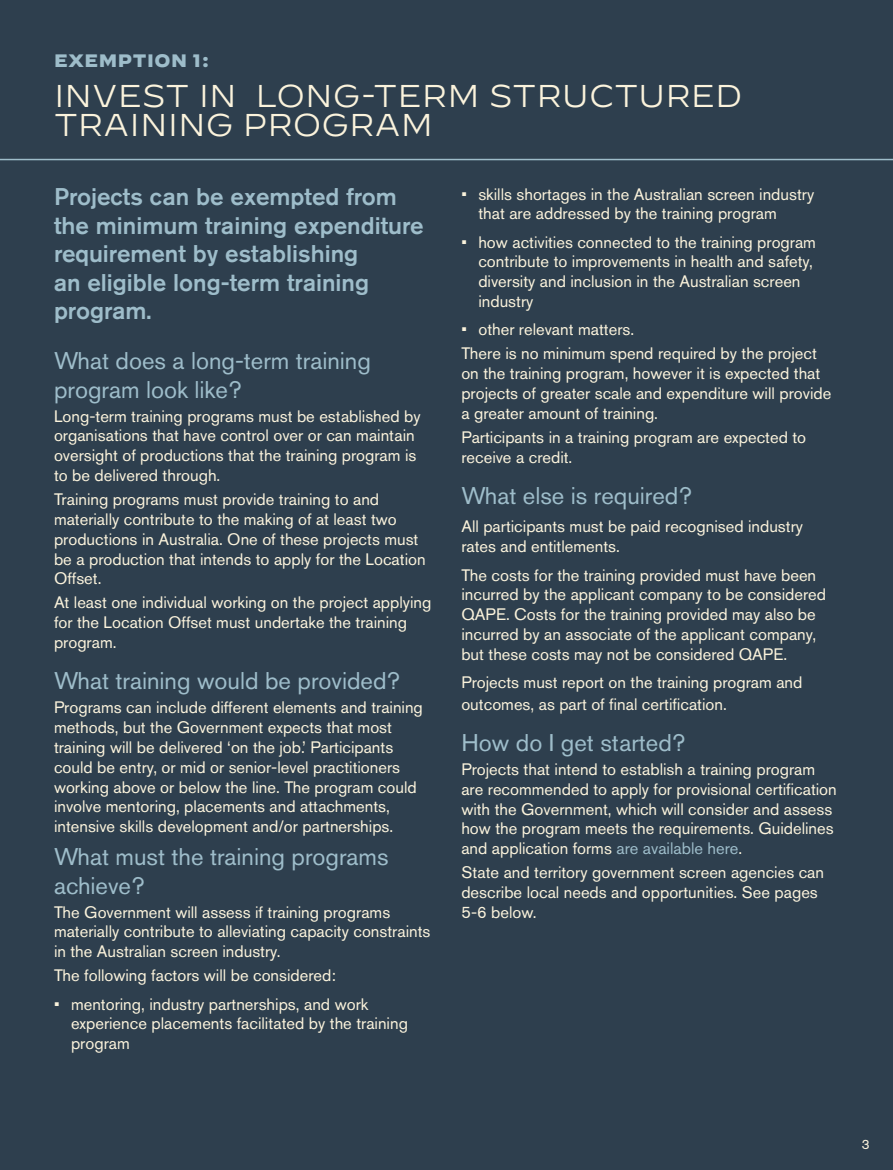
<style>
.page{position:relative;width:893px;height:1170px;background:#fff}
.page>*{position:absolute;margin:0;border:0;box-sizing:border-box;transform-origin:0 0}
.Agency_-_Body{font:300 31.5px/28.5px "Decimal";color:#fbf3dc}
.Sub_heading{font:500 24px/28.5px "Akzidenz Grotesk Std";color:#9ebdca}
.Headings{font:24px/28.5px "Akzidenz Grotesk Std";color:#9ebdca}
.Body_copy_11pt_beige{font:24px/28.5px "Akzidenz Grotesk Std";color:#9ebdca}
.Agency_-_Body-2{font:900 18px "Decimal";letter-spacing:.03em;color:#9ebdca}
.Body_copy_11pt_beige-2{font:16.5px/19.8px "Akzidenz Grotesk Std";color:#fbf3dc}
.Bullet_Body_11pt_beige{font:16.5px/19.8px "Akzidenz Grotesk Std";color:#fbf3dc}
.t1{font:13.5px "Akzidenz Grotesk Std";color:#fbf3dc}
.s1{color:#9ebdca}
</style>
<div class="page">
<div style="left:0;top:0;width:893px;height:1169px;background:#2e3f4e"></div>
<hr style="left:0;top:159px;width:893px;height:1px;background:#9ebdca">
<p class="Agency_-_Body-2" style="left:54px;top:51px;width:157px">EXEMPTION 1:</p>
<p class="Agency_-_Body" style="left:54px;top:82px;width:690px">INVEST IN LONG-TERM STRUCTURED<br>TRAINING PROGRAM</p>
<p class="Sub_heading" style="left:54px;top:182px;width:371px">Projects can be exempted from the minimum training expenditure requirement by establishing<br>an eligible long-term training program.</p>
<p class="Headings" style="left:54px;top:346px;width:318px">What does a long-term training program look like?</p>
<p class="Body_copy_11pt_beige-2" style="left:54px;top:406px;width:368px">Long-term training programs must be established by organisations that have control over or can maintain oversight of productions that the training program is to be delivered through.</p>
<p class="Body_copy_11pt_beige-2" style="left:54px;top:489px;width:373px">Training programs must provide training to and materially contribute to the making of at least two productions in Australia. One of these projects must be a production that intends to apply for the Location Offset.</p>
<p class="Body_copy_11pt_beige-2" style="left:54px;top:592px;width:379px">At least one individual working on the project applying for the Location Offset must undertake the training program.</p>
<p class="Headings" style="left:54px;top:666px;width:347px">What training would be provided?</p>
<p class="Body_copy_11pt_beige-2" style="left:54px;top:697px;width:370px">Programs can include different elements and training methods, but the Government expects that most training will be delivered ‘on the job.’ Participants could be entry, or mid or senior-level practitioners working above or below the line. The program could involve mentoring, placements and attachments, intensive skills development and/or partnerships.</p>
<p class="Body_copy_11pt_beige" style="left:54px;top:842px;width:336px">What must the training programs achieve?</p>
<p class="Body_copy_11pt_beige-2" style="left:54px;top:901px;width:378px">The Government will assess if training programs materially contribute to alleviating capacity constraints in the Australian screen industry.</p>
<p class="Body_copy_11pt_beige-2" style="left:54px;top:965px;width:283px">The following factors will be considered:</p>
<p class="Body_copy_11pt_beige-2" style="left:71px;top:993px;width:338px;text-indent:-17px">• mentoring, industry partnerships, and work experience placements facilitated by the training program</p>
<p class="Body_copy_11pt_beige-2" style="left:478px;top:184px;width:337px;text-indent:-17px">• skills shortages in the Australian screen industry that are addressed by the training program</p>
<p class="Body_copy_11pt_beige-2" style="left:478px;top:232px;width:339px;text-indent:-17px">• how activities connected to the training program contribute to improvements in health and safety, diversity and inclusion in the Australian screen industry</p>
<p class="Body_copy_11pt_beige-2" style="left:461px;top:319px;width:174px">• other relevant matters.</p>
<p class="Body_copy_11pt_beige-2" style="left:461px;top:344px;width:371px">There is no minimum spend required by the project on the training program, however it is expected that projects of greater scale and expenditure will provide a greater amount of training.</p>
<p class="Body_copy_11pt_beige-2" style="left:461px;top:427px;width:346px">Participants in a training program are expected to receive a credit.</p>
<p class="Headings" style="left:461px;top:481px;width:232px">What else is required?</p>
<p class="Bullet_Body_11pt_beige" style="left:461px;top:516px;width:343px">All participants must be paid recognised industry rates and entitlements.</p>
<p class="Bullet_Body_11pt_beige" style="left:461px;top:564px;width:366px">The costs for the training provided must have been incurred by the applicant company to be considered QAPE. Costs for the training provided may also be incurred by an associate of the applicant company, but these costs may not be considered QAPE.</p>
<p class="Bullet_Body_11pt_beige" style="left:461px;top:671px;width:343px;line-height:21.6px">Projects must report on the training program and outcomes, as part of final certification.</p>
<p class="Headings" style="left:461px;top:728px;width:226px">How do I get started?</p>
<p class="Body_copy_11pt_beige-2" style="left:461px;top:759px;width:377px">Projects that intend to establish a training program are recommended to apply for provisional certification with the Government, which will consider and assess how the program meets the requirements. Guidelines and application forms <span class="s1">are available here</span>.</p>
<p class="Body_copy_11pt_beige-2" style="left:461px;top:862px;width:364px">State and territory government screen agencies can describe local needs and opportunities. See pages<br>5-6 below.</p>
<p class="t1" style="left:862px;top:1136px;width:9px">3</p>
</div>
